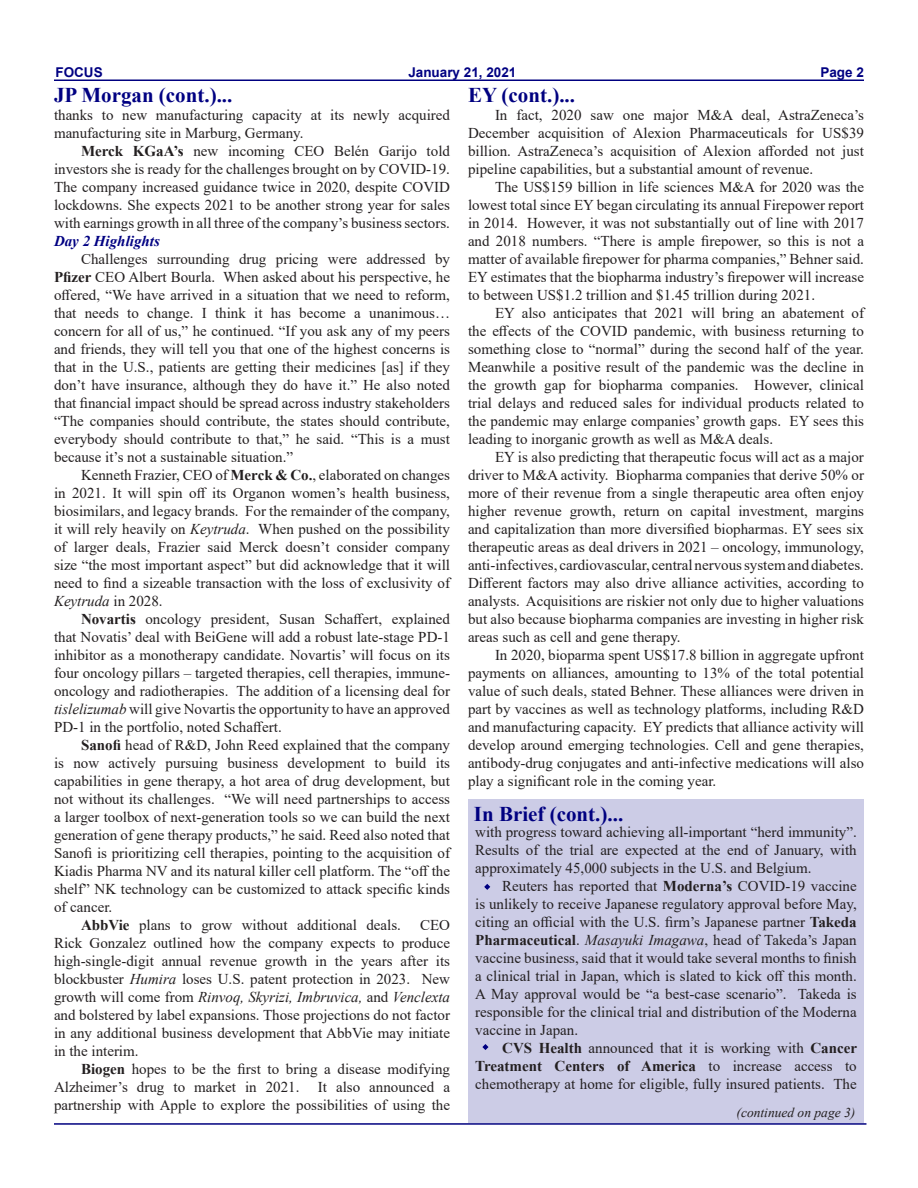
<style>
.page{position:relative;width:918px;height:1188px;background:#fff}
.page>*{position:absolute;margin:0;border:0;box-sizing:border-box;transform-origin:0 0}
.t1{font:700 21px "Times New Roman";color:#000080}
.t2{font:700 21px "Times New Roman";color:#000082}
.t3{font:15px/18px "Times New Roman";color:#231f20;text-align:justify}
.t4{font:italic 700 15px "Times New Roman";color:#000082}
.t5{font:700 13.5px "Arial";color:#000082}
.t6{font:italic 13.5px "Times New Roman";color:#231f20}
.s1{font-weight:700}
.s2{font-style:italic}
</style>
<div class="page">
<hr style="left:54px;top:80px;width:810px;height:1px;background:#000080">
<div style="left:468px;top:799px;width:396px;height:324px;background:#cccce6"></div>
<hr style="left:54px;top:1123px;width:812px;height:2px;background:#000080">
<svg style="left:484px;top:884px;width:7px;height:6px"></svg>
<svg style="left:482px;top:1044px;width:7px;height:6px"></svg>
<p class="t5" style="left:56px;top:63px;width:49px">FOCUS</p>
<p class="t5" style="left:408px;top:63px;width:110px">January 21, 2021</p>
<p class="t5" style="left:820px;top:63px;width:45px">Page 2</p>
<p class="t2" style="left:54px;top:80px;width:180px">JP Morgan (cont.)...</p>
<p class="t1" style="left:468px;top:80px;width:109px">EY (cont.)...</p>
<p class="t3" style="left:54px;top:106px;width:398px">thanks to new manufacturing capacity at its newly acquired manufacturing site in Marburg, Germany.</p>
<p class="t3" style="left:54px;top:142px;width:398px;text-indent:27px"><span class="s1">Merck KGaA’s</span> new incoming CEO Belén Garijo told investors she is ready for the challenges brought on by COVID-19.<br>The company increased guidance twice in 2020, despite COVID lockdowns. She expects 2021 to be another strong year for sales with earnings growth in all three of the company’s business sectors.</p>
<p class="t4" style="left:54px;top:231px;width:107px">Day 2 Highlights</p>
<p class="t3" style="left:54px;top:250px;width:398px;text-indent:27px">Challenges surrounding drug pricing were addressed by <span class="s1">Pfizer</span> CEO Albert Bourla. When asked about his perspective, he offered, “We have arrived in a situation that we need to reform, that needs to change. I think it has become a unanimous… concern for all of us,” he continued. “If you ask any of my peers and friends, they will tell you that one of the highest concerns is that in the U.S., patients are getting their medicines [as] if they don’t have insurance, although they do have it.” He also noted that financial impact should be spread across industry stakeholders “The companies should contribute, the states should contribute, everybody should contribute to that,” he said. “This is a must because it’s not a sustainable situation.”</p>
<p class="t3" style="left:54px;top:466px;width:398px;text-indent:27px">Kenneth Frazier, CEO of <span class="s1">Merck &amp; Co.</span>, elaborated on changes in 2021. It will spin off its Organon women’s health business, biosimilars, and legacy brands. For the remainder of the company, it will rely heavily on <span class="s2">Keytruda</span>. When pushed on the possibility of larger deals, Frazier said Merck doesn’t consider company size “the most important aspect” but did acknowledge that it will need to find a sizeable transaction with the loss of exclusivity of <span class="s2">Keytruda</span> in 2028.</p>
<p class="t3" style="left:54px;top:610px;width:398px;text-indent:27px"><span class="s1">Novartis</span> oncology president, Susan Schaffert, explained that Novatis’ deal with BeiGene will add a robust late-stage PD-1 inhibitor as a monotherapy candidate. Novartis’ will focus on its four oncology pillars – targeted therapies, cell therapies, immune&shy;oncology and radiotherapies. The addition of a licensing deal for <span class="s2">tislelizumab</span> will give Novartis the opportunity to have an approved PD-1 in the portfolio, noted Schaffert.</p>
<p class="t3" style="left:54px;top:736px;width:398px;text-indent:27px"><span class="s1">Sanofi</span> head of R&amp;D, John Reed explained that the company is now actively pursuing business development to build its capabilities in gene therapy, a hot area of drug development, but not without its challenges. “We will need partnerships to access a larger toolbox of next-generation tools so we can build the next generation of gene therapy products,” he said. Reed also noted that Sanofi is prioritizing cell therapies, pointing to the acquisition of Kiadis Pharma NV and its natural killer cell platform. The “off the shelf” NK technology can be customized to attack specific kinds of cancer.</p>
<p class="t3" style="left:81px;top:916px;width:322px"><span class="s1">AbbVie</span> plans to grow without additional deals.</p>
<p class="t3" style="left:468px;top:106px;width:398px;text-indent:27px">In fact, 2020 saw one major M&amp;A deal, AstraZeneca’s December acquisition of Alexion Pharmaceuticals for US$39 billion. AstraZeneca’s acquisition of Alexion afforded not just pipeline capabilities, but a substantial amount of revenue.</p>
<p class="t3" style="left:468px;top:178px;width:398px;text-indent:27px">The US$159 billion in life sciences M&amp;A for 2020 was the lowest total since EY began circulating its annual Firepower report in 2014. However, it was not substantially out of line with 2017 and 2018 numbers. “There is ample firepower, so this is not a matter of available firepower for pharma companies,” Behner said.<br>EY estimates that the biopharma industry’s firepower will increase to between US$1.2 trillion and $1.45 trillion during 2021.</p>
<p class="t3" style="left:468px;top:304px;width:398px;text-indent:27px">EY also anticipates that 2021 will bring an abatement of the effects of the COVID pandemic, with business returning to something close to “normal” during the second half of the year.<br>Meanwhile a positive result of the pandemic was the decline in the growth gap for biopharma companies. However, clinical trial delays and reduced sales for individual products related to the pandemic may enlarge companies’ growth gaps. EY sees this leading to inorganic growth as well as M&amp;A deals.</p>
<p class="t3" style="left:468px;top:448px;width:398px;text-indent:27px">EY is also predicting that therapeutic focus will act as a major driver to M&amp;A activity. Biopharma companies that derive 50% or more of their revenue from a single therapeutic area often enjoy higher revenue growth, return on capital investment, margins and capitalization than more diversified biopharmas. EY sees six therapeutic areas as deal drivers in 2021 – oncology, immunology, anti-infectives, cardiovascular, central nervous system and diabetes.<br>Different factors may also drive alliance activities, according to analysts. Acquisitions are riskier not only due to higher valuations but also because biopharma companies are investing in higher risk areas such as cell and gene therapy.</p>
<p class="t3" style="left:468px;top:646px;width:398px;text-indent:27px">In 2020, bioparma spent US$17.8 billion in aggregate upfront payments on alliances, amounting to 13% of the total potential value of such deals, stated Behner. These alliances were driven in part by vaccines as well as technology platforms, including R&amp;D and manufacturing capacity. EY predicts that alliance activity will develop around emerging technologies. Cell and gene therapies, antibody-drug conjugates and anti-infective medications will also play a significant role in the coming year.</p>
<p class="t1" style="left:474px;top:798px;width:151px">In Brief (cont.)...</p>
<p class="t3" style="left:475px;top:822px;width:383px">with progress toward achieving all-important “herd immunity”.<br>Results of the trial are expected at the end of January, with approximately 45,000 subjects in the U.S. and Belgium.</p>
<p class="t3" style="left:475px;top:876px;width:383px;text-indent:27px">Reuters has reported that <span class="s1">Moderna’s</span> COVID-19 vaccine is unlikely to receive Japanese regulatory approval before May, citing an official with the U.S. firm’s Japanese partner <span class="s1">Takeda Pharmaceutical</span>. <span class="s2">Masayuki Imagawa</span>, head of Takeda’s Japan vaccine business, said that it would take several months to finish a clinical trial in Japan, which is slated to kick off this month.<br>A May approval would be “a best-case scenario”. Takeda is responsible for the clinical trial and distribution of the Moderna vaccine in Japan.</p>
<p class="t3" style="left:475px;top:1038px;width:383px;text-indent:27px"><span class="s1">CVS Health</span> announced that it is working with <span class="s1">Cancer Treatment Centers of America</span> to increase access to chemotherapy at home for eligible, fully insured patients. The</p>
<p class="t6" style="left:737px;top:1103px;width:120px">(continued on page 3)</p>
<p class="t3" style="left:54px;top:916px;width:398px;text-indent:366px">CEO Rick Gonzalez outlined how the company expects to produce high-single-digit annual revenue growth in the years after its blockbuster <span class="s2">Humira</span> loses U.S. patent protection in 2023. New growth will come from <span class="s2">Rinvoq, Skyrizi, Imbruvica,</span> and <span class="s2">Venclexta </span>and bolstered by label expansions. Those projections do not factor in any additional business development that AbbVie may initiate in the interim.</p>
<p class="t3" style="left:54px;top:1060px;width:398px;text-indent:27px"><span class="s1">Biogen</span> hopes to be the first to bring a disease modifying Alzheimer’s drug to market in 2021. It also announced a partnership with Apple to explore the possibilities of using the</p>
</div>
